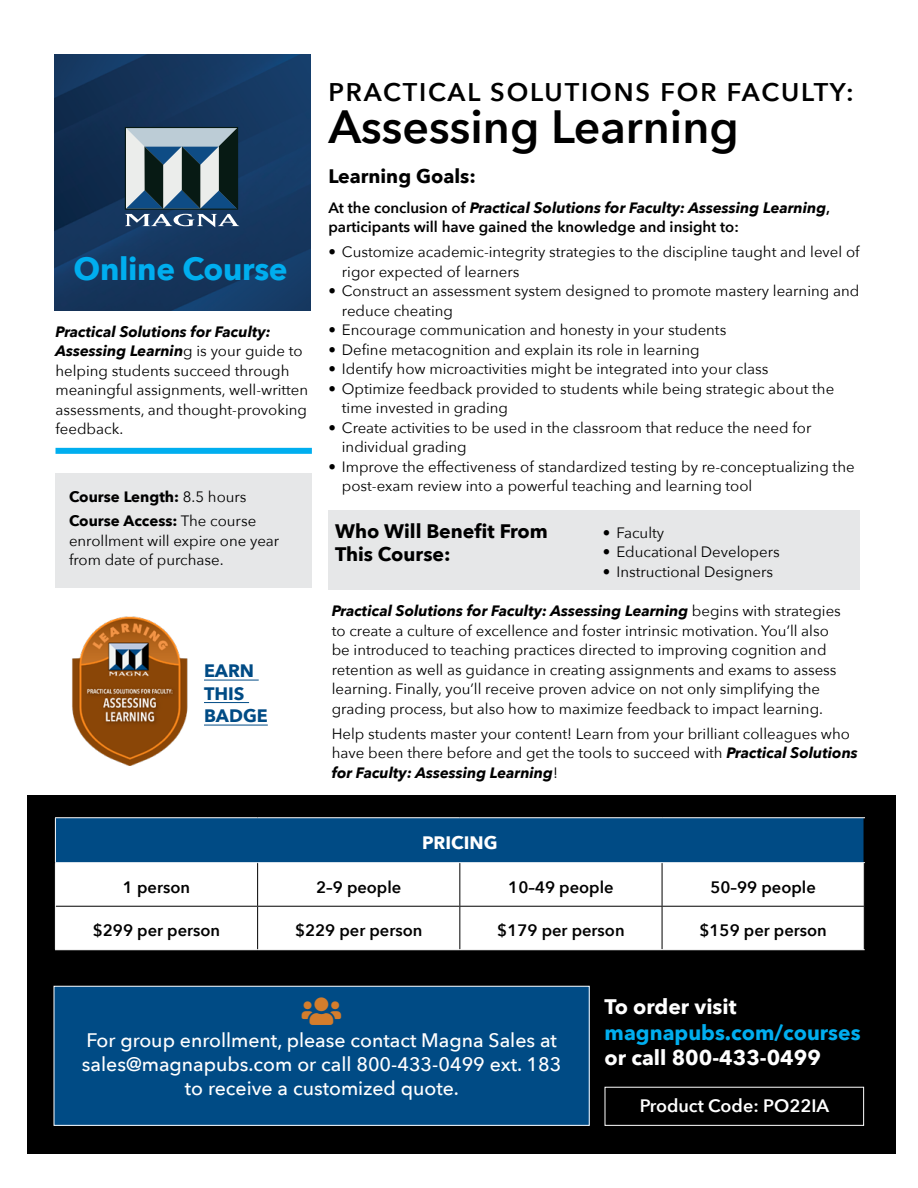
<style>
.page{position:relative;width:918px;height:1188px;background:#fff}
.page>*{position:absolute;margin:0;border:0;box-sizing:border-box;transform-origin:0 0}
.t1{font:600 46.5px "Avenir Next";color:#000}
.t2{font:700 31.5px "Avenir Next";letter-spacing:-.01em;color:#00aeef}
.t3{font:600 25.5px "Avenir Next";letter-spacing:.075em;color:#000}
.t4{font:700 21px "Avenir Next";color:#fff}
.t5{font:700 21px "Avenir Next";color:#00aeef}
.t6{font:500 19.5px/24px "Avenir Next";color:#fff;text-align:center}
.t7{font:700 19.5px/22.5px "Avenir Next";color:#000}
.t8{font:600 18px "Avenir Next";color:#fff}
.t9{font:700 18px/22.5px "Avenir Next";color:#004b85}
.t10{font:700 18px "Avenir Next";color:#fff}
.t11{font:600 16.5px "Avenir Next";color:#000}
.t12{font:15px/19.5px "Avenir Next";color:#000}
.t13{font:600 15px/19.5px "Avenir Next";color:#000}
.t14{font:700 15px/24.9px "Avenir Next";color:#000}
.s1{font-weight:700;font-style:italic}
.s2{font-weight:400}
</style>
<div class="page">
<div style="left:27px;top:795px;width:868px;height:358px;background:#000"></div>
<div style="left:605px;top:1087px;width:259px;height:39px;border:1px solid #fff"></div>
<div style="left:54px;top:986px;width:535px;height:139px;background:#004b85"></div>
<div style="left:54px;top:986px;width:536px;height:140px;border:1px solid #fff"></div>
<div style="left:56px;top:448px;width:256px;height:6px;background:#00aeef"></div>
<div style="left:56px;top:473px;width:256px;height:115px;background:#e6e7e8"></div>
<div style="left:328px;top:510px;width:532px;height:80px;background:#e6e7e8"></div>
<img style="left:54px;top:54px;width:256px;height:256px">
<svg style="left:125px;top:127px;width:115px;height:100px;background:#677d8b"></svg>
<img style="left:72px;top:617px;width:116px;height:148px">
<hr style="left:204px;top:680px;width:55px;height:1px;background:#004b85">
<hr style="left:204px;top:702px;width:45px;height:1px;background:#004b85">
<hr style="left:204px;top:725px;width:64px;height:1px;background:#004b85">
<div style="left:55px;top:818px;width:809px;height:45px;background:#004b85"></div>
<div style="left:56px;top:863px;width:808px;height:86px;background:#fff"></div>
<hr style="left:55px;top:817px;width:203px;height:1px;background:#fff">
<hr style="left:55px;top:818px;width:1px;height:44px;background:#fff">
<hr style="left:258px;top:817px;width:202px;height:1px;background:#fff">
<hr style="left:460px;top:817px;width:202px;height:1px;background:#fff">
<hr style="left:662px;top:817px;width:203px;height:1px;background:#fff">
<hr style="left:55px;top:862px;width:203px;height:1px;background:#fff">
<hr style="left:258px;top:862px;width:202px;height:1px;background:#fff">
<hr style="left:460px;top:862px;width:202px;height:1px;background:#fff">
<hr style="left:662px;top:862px;width:203px;height:1px;background:#fff">
<hr style="left:257px;top:863px;width:1px;height:43px;background:#000">
<hr style="left:459px;top:863px;width:1px;height:43px;background:#000">
<hr style="left:662px;top:863px;width:1px;height:43px;background:#000">
<hr style="left:56px;top:906px;width:202px;height:1px;background:#000">
<hr style="left:258px;top:906px;width:202px;height:1px;background:#000">
<hr style="left:257px;top:907px;width:1px;height:42px;background:#000">
<hr style="left:460px;top:906px;width:202px;height:1px;background:#000">
<hr style="left:459px;top:907px;width:1px;height:42px;background:#000">
<hr style="left:662px;top:906px;width:203px;height:1px;background:#000">
<hr style="left:662px;top:907px;width:1px;height:42px;background:#000">
<hr style="left:55px;top:863px;width:1px;height:43px;background:#fff">
<hr style="left:55px;top:906px;width:1px;height:43px;background:#fff">
<hr style="left:55px;top:949px;width:203px;height:1px;background:#fff">
<hr style="left:258px;top:949px;width:202px;height:1px;background:#fff">
<hr style="left:460px;top:949px;width:202px;height:1px;background:#fff">
<hr style="left:662px;top:949px;width:203px;height:1px;background:#fff">
<h3 class="t3" style="left:328px;top:70px;width:527px">PRACTICAL SOLUTIONS FOR FACULTY:</h3>
<h1 class="t1" style="left:328px;top:87px;width:412px">Assessing Learning</h1>
<h2 class="t2" style="left:74px;top:241px;width:216px">Online Course</h2>
<p class="t12" style="left:56px;top:321px;width:254px"><span class="s1">Practical Solutions for Faculty:<br>Assessing Learnin</span>g is your guide to helping students succeed through meaningful assignments, well-written assessments, and thought-provoking feedback.</p>
<p class="t14" style="left:69px;top:484px;width:189px">Course Length: <span class="s2">8.5 hours<br></span>Course Access: <span class="s2">The course</span></p>
<p class="t12" style="left:69px;top:530px;width:212px">enrollment will expire one year from date of purchase.</p>
<p class="t9" style="left:204px;top:659px;width:65px">EARN<br>THIS<br>BADGE</p>
<h3 class="t7" style="left:328px;top:165px;width:149px">Learning Goals:</h3>
<p class="t13" style="left:328px;top:197px;width:503px">At the conclusion of <span class="s1">Practical Solutions for Faculty: Assessing Learning</span>, participants will have gained the knowledge and insight to:</p>
<p class="t12" style="left:342px;top:241px;width:519px;text-indent:-14px">• Customize academic-integrity strategies to the discipline taught and level of rigor expected of learners</p>
<p class="t12" style="left:342px;top:280px;width:519px;text-indent:-14px">• Construct an assessment system designed to promote mastery learning and reduce cheating</p>
<p class="t12" style="left:328px;top:319px;width:400px">• Encourage communication and honesty in your students</p>
<p class="t12" style="left:328px;top:339px;width:373px">• Define metacognition and explain its role in learning</p>
<p class="t12" style="left:328px;top:358px;width:442px">• Identify how microactivities might be integrated into your class</p>
<p class="t12" style="left:342px;top:378px;width:494px;text-indent:-14px">• Optimize feedback provided to students while being strategic about the time invested in grading</p>
<p class="t12" style="left:342px;top:417px;width:471px;text-indent:-14px">• Create activities to be used in the classroom that reduce the need for individual grading</p>
<p class="t12" style="left:342px;top:456px;width:514px;text-indent:-14px">• Improve the effectiveness of standardized testing by re-conceptualizing the post-exam review into a powerful teaching and learning tool</p>
<h3 class="t7" style="left:335px;top:520px;width:214px">Who Will Benefit From<br>This Course:</h3>
<p class="t12" style="left:603px;top:522px;width:63px">• Faculty</p>
<p class="t12" style="left:603px;top:542px;width:178px">• Educational Developers</p>
<p class="t12" style="left:603px;top:561px;width:172px">• Instructional Designers</p>
<p class="t12" style="left:332px;top:601px;width:511px"><span class="s1">Practical Solutions for Faculty: Assessing Learning</span> begins with strategies to create a culture of excellence and foster intrinsic motivation. You’ll also be introduced to teaching practices directed to improving cognition and retention as well as guidance in creating assignments and exams to assess learning. Finally, you’ll receive proven advice on not only simplifying the grading process, but also how to maximize feedback to impact learning.</p>
<p class="t12" style="left:332px;top:723px;width:528px">Help students master your content! Learn from your brilliant colleagues who have been there before and get the tools to succeed with <span class="s1">Practical Solutions for Faculty: Assessing Learning</span>!</p>
<p class="t10" style="left:422px;top:827px;width:77px">PRICING</p>
<p class="t11" style="left:123px;top:873px;width:69px">1 person</p>
<p class="t11" style="left:316px;top:873px;width:87px">2–9 people</p>
<p class="t11" style="left:508px;top:873px;width:107px">10–49 people</p>
<p class="t11" style="left:711px;top:873px;width:107px">50–99 people</p>
<p class="t11" style="left:93px;top:916px;width:129px">$299 per person</p>
<p class="t11" style="left:295px;top:916px;width:129px">$229 per person</p>
<p class="t11" style="left:497px;top:916px;width:129px">$179 per person</p>
<p class="t11" style="left:700px;top:916px;width:129px">$159 per person</p>
<h3 class="t6" style="left:82px;top:1028px;width:481px">For group enrollment, please contact Magna Sales at sales@magnapubs.com or call 800-433-0499 ext. 183 to receive a customized quote.</h3>
<h3 class="t4" style="left:605px;top:989px;width:133px">To order visit</h3>
<h3 class="t5" style="left:605px;top:1014px;width:258px">magnapubs.com/courses</h3>
<h3 class="t4" style="left:605px;top:1040px;width:218px">or call 800-433-0499</h3>
<p class="t8" style="left:640px;top:1091px;width:191px">Product Code: PO22IA</p>
</div>
